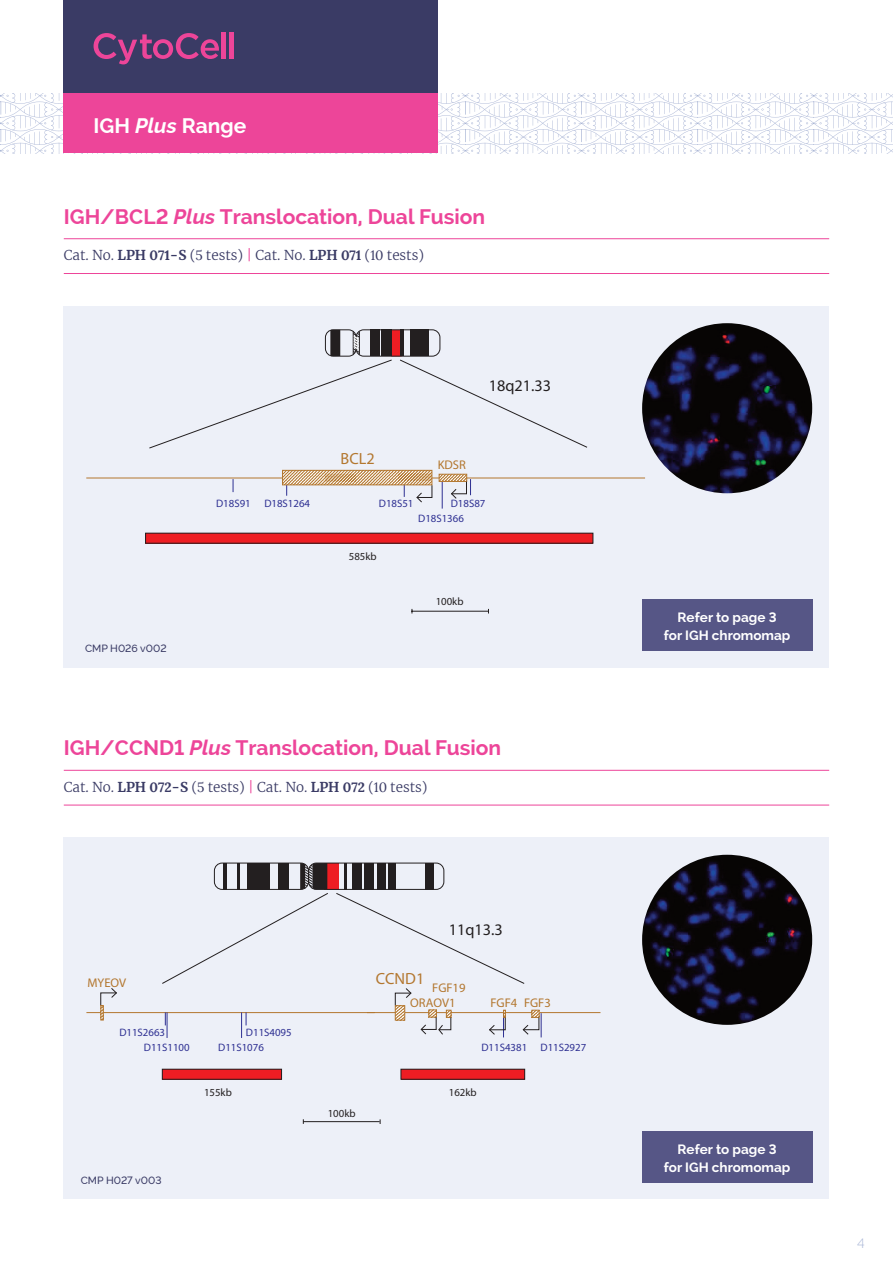
<style>
.page{position:relative;width:893px;height:1263px;background:#fff}
.page>*{position:absolute;margin:0;border:0;box-sizing:border-box;transform-origin:0 0}
.t1{font:21px "OGT Raleway Bold";color:#ed4599}
.t2{font:21px "OGT Raleway Bold";color:#fff}
.t3{font:16.2px "Helvetica Neue CE";color:#231f20}
.t4{font:16.2px "Helvetica Neue CE";color:#b3772f}
.t5{font:13.5px "OGT Merriweather Light";color:#3a3b65}
.t6{font:13.5px/18px "OGT Raleway Bold";color:#fff;text-align:center}
.t7{font:13.5px "OGT Raleway Light";color:#aab7d7}
.t8{font:12.6px "Helvetica Neue CE";color:#b3772f}
.t9{font:10.8px "Helvetica Neue CE";color:#2e3092}
.t10{font:10.8px "Helvetica Neue CE";color:#231f20}
.t11{font:10.5px "OGT Raleway Medium";color:#3a3b65}
.s1{font-style:italic}
.s2{font-family:"OGT Merriweather Bold"}
.s3{color:#ed4599}
</style>
<div class="page">
<svg style="left:0;top:94px;width:893px;height:59px"></svg>
<div style="left:64px;top:0;width:374px;height:94px;background:#3a3b65"></div>
<div style="left:64px;top:94px;width:374px;height:59px;background:#ed4599"></div>
<svg style="left:94px;top:33px;width:125px;height:31px"></svg>
<div style="left:221px;top:32px;width:5px;height:27px;background:#ed4599"></div>
<hr style="left:230px;top:32px;width:4px;height:27px;background:#ed4599">
<hr style="left:64px;top:770px;width:765px;height:1px;background:#ed4599">
<hr style="left:64px;top:805px;width:765px;height:1px;background:#ed4599">
<hr style="left:64px;top:238px;width:765px;height:1px;background:#ed4599">
<hr style="left:64px;top:273px;width:765px;height:1px;background:#ed4599">
<div style="left:64px;top:306px;width:765px;height:362px;background:#edf0f8"></div>
<div style="left:64px;top:838px;width:765px;height:361px;background:#edf0f8"></div>
<hr style="left:86px;top:477px;width:559px;height:1px;background:#b3772f">
<hr style="left:411px;top:611px;width:77px;height:1px;background:#231f20">
<hr style="left:442px;top:476px;width:1px;height:33px;background:#2e3092">
<svg style="left:233px;top:479px;width:1px;height:13px"></svg>
<div style="left:146px;top:533px;width:447px;height:10px;background:#ee1d23"></div>
<div style="left:145px;top:533px;width:448px;height:11px;border:1px solid #231f20"></div>
<div style="left:356px;top:329px;width:84px;height:28px;border:1px solid #231f20;border-radius:8px"></div>
<div style="left:325px;top:329px;width:32px;height:28px;border:1px solid #231f20;border-radius:8px"></div>
<svg style="left:149px;top:330px;width:439px;height:119px"></svg>
<svg style="left:439px;top:474px;width:32px;height:26px"></svg>
<svg style="left:283px;top:470px;width:150px;height:33px"></svg>
<hr style="left:303px;top:1121px;width:77px;height:1px;background:#231f20">
<div style="left:162px;top:1069px;width:120px;height:10px;background:#ee1d23"></div>
<div style="left:162px;top:1069px;width:120px;height:11px;border:1px solid #231f20"></div>
<div style="left:401px;top:1069px;width:124px;height:10px;background:#ee1d23"></div>
<div style="left:400px;top:1069px;width:125px;height:11px;border:1px solid #231f20"></div>
<hr style="left:367px;top:1012px;width:233px;height:1px;background:#b3772f">
<hr style="left:86px;top:1012px;width:289px;height:1px;background:#b3772f">
<svg style="left:100px;top:988px;width:18px;height:32px"></svg>
<svg style="left:161px;top:863px;width:381px;height:175px"></svg>
<img style="left:642px;top:323px;width:170px;height:170px;border-radius:85px">
<img style="left:642px;top:855px;width:170px;height:170px;border-radius:85px">
<div style="left:642px;top:600px;width:170px;height:51px;background:#565686"></div>
<div style="left:642px;top:1131px;width:170px;height:51px;background:#565686"></div>
<h1 class="t2" style="left:94px;top:114px;width:154px">IGH <span class="s1">Plus</span> Range</h1>
<h1 class="t1" style="left:64px;top:204px;width:423px">IGH/BCL2 <span class="s1">Plus</span> Translocation, Dual Fusion</h1>
<p class="t5" style="left:64px;top:246px;width:362px">Cat. No. <span class="s2">LPH 071-S</span> (5 tests) <span class="s3">|</span> Cat. No. <span class="s2">LPH 071</span> (10 tests)</p>
<p class="t4" style="left:341px;top:448px;width:36px">BCL2</p>
<p class="t9" style="left:216px;top:497px;width:36px">D18S91</p>
<p class="t9" style="left:264px;top:497px;width:47px">D18S1264</p>
<p class="t9" style="left:379px;top:497px;width:36px">D18S51</p>
<p class="t3" style="left:489px;top:375px;width:64px">18q21.33</p>
<p class="t8" style="left:438px;top:457px;width:30px">KDSR</p>
<p class="t9" style="left:451px;top:497px;width:36px">D18S87</p>
<p class="t11" style="left:85px;top:642px;width:83px">CMP H026 v002</p>
<p class="t10" style="left:349px;top:550px;width:29px">585kb</p>
<p class="t9" style="left:418px;top:511px;width:47px">D18S1366</p>
<p class="t10" style="left:436px;top:595px;width:29px">100kb</p>
<h1 class="t1" style="left:64px;top:736px;width:439px">IGH/CCND1 <span class="s1">Plus</span> Translocation, Dual Fusion</h1>
<p class="t5" style="left:64px;top:778px;width:365px">Cat. No. <span class="s2">LPH 072-S</span> (5 tests) <span class="s3">|</span> Cat. No. <span class="s2">LPH 072</span> (10 tests)</p>
<p class="t8" style="left:87px;top:974px;width:40px">MYEOV</p>
<p class="t9" style="left:119px;top:1026px;width:47px">D11S2663</p>
<p class="t9" style="left:246px;top:1026px;width:47px">D11S4095</p>
<p class="t9" style="left:144px;top:1040px;width:47px">D11S1100</p>
<p class="t9" style="left:218px;top:1040px;width:47px">D11S1076</p>
<p class="t11" style="left:81px;top:1174px;width:82px">CMP H027 v003</p>
<p class="t10" style="left:204px;top:1085px;width:29px">155kb</p>
<p class="t10" style="left:328px;top:1106px;width:29px">100kb</p>
<p class="t3" style="left:449px;top:919px;width:56px">11q13.3</p>
<p class="t4" style="left:376px;top:968px;width:50px">CCND1</p>
<p class="t8" style="left:432px;top:980px;width:35px">FGF19</p>
<p class="t8" style="left:410px;top:995px;width:47px">ORAOV1</p>
<p class="t8" style="left:490px;top:995px;width:62px">FGF4 FGF3</p>
<p class="t9" style="left:481px;top:1040px;width:106px">D11S4381 D11S2927</p>
<p class="t10" style="left:449px;top:1085px;width:29px">162kb</p>
<p class="t6" style="left:664px;top:609px;width:128px">Refer to page 3<br>for IGH chromomap</p>
<p class="t6" style="left:664px;top:1140px;width:128px">Refer to page 3<br>for IGH chromomap</p>
<p class="t7" style="left:857px;top:1235px;width:9px">4</p>
</div>
